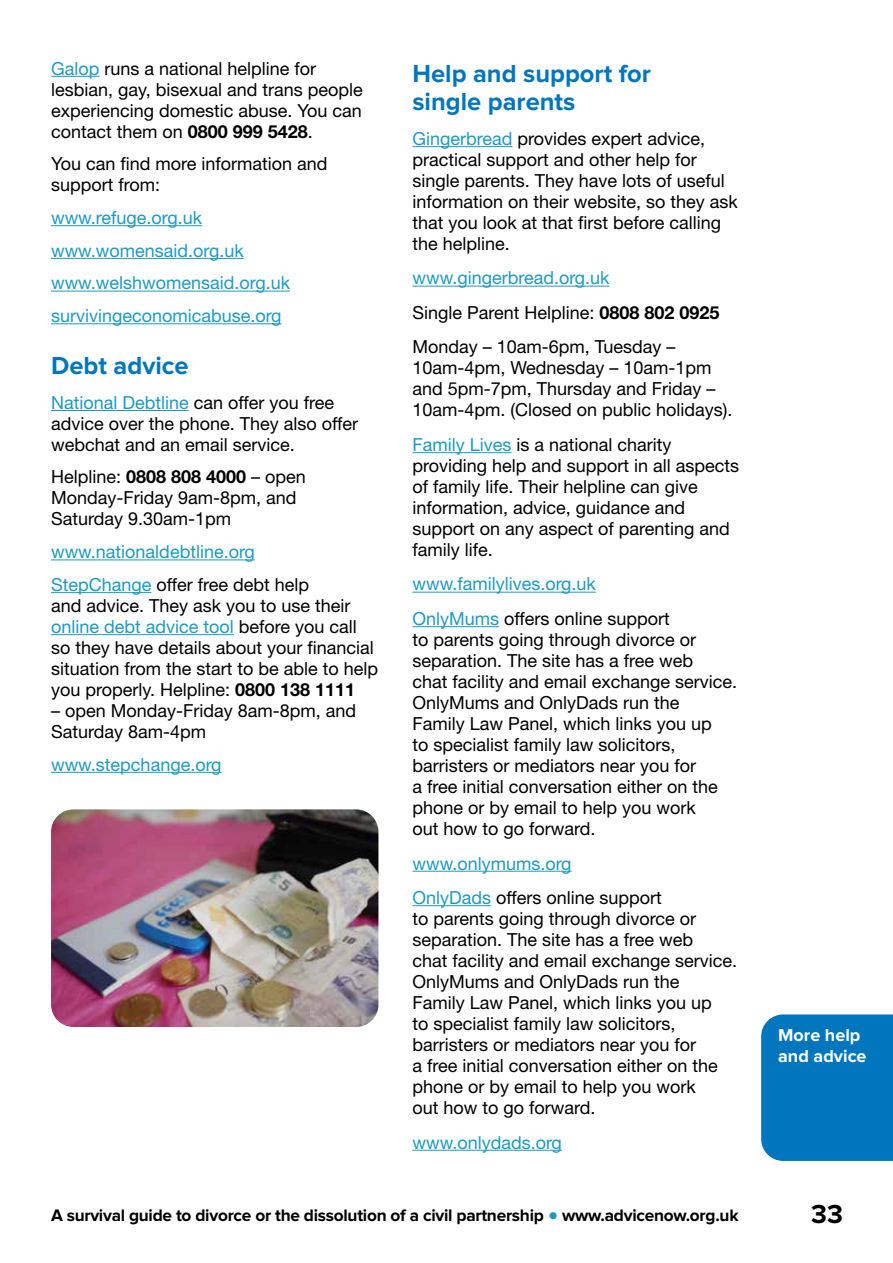
<style>
.page{position:relative;width:893px;height:1263px;background:#fff}
.page>*{position:absolute;margin:0;border:0;box-sizing:border-box;transform-origin:0 0}
.t1{font:700 27px "Proxima Nova";color:#000}
.t2{font:700 25.5px/28.5px "Proxima Nova";color:#0076be}
.t3{font:18px/21px "Helvetica Neue LT Std";color:#000}
.t4{font:18px/32.7px "Helvetica Neue LT Std";color:#1e9ac1}
.t5{font:700 18px/21px "Proxima Nova";color:#fff}
.t6{font:700 17.25px "Proxima Nova";letter-spacing:-.015em;color:#000}
.s1{color:#1e9ac1}
.s2{font-weight:700}
.s3{color:#000}
.s4{font-size:30px;color:#1e9ac1}
</style>
<div class="page">
<hr style="left:412px;top:146px;width:100px;height:1px;background:#1e9ac1">
<hr style="left:412px;top:286px;width:198px;height:1px;background:#1e9ac1">
<hr style="left:412px;top:452px;width:99px;height:1px;background:#1e9ac1">
<hr style="left:412px;top:592px;width:184px;height:1px;background:#1e9ac1">
<hr style="left:412px;top:626px;width:87px;height:1px;background:#1e9ac1">
<hr style="left:412px;top:871px;width:160px;height:1px;background:#1e9ac1">
<hr style="left:412px;top:905px;width:79px;height:1px;background:#1e9ac1">
<hr style="left:412px;top:1150px;width:150px;height:1px;background:#1e9ac1">
<hr style="left:51px;top:76px;width:48px;height:1px;background:#1e9ac1">
<hr style="left:51px;top:225px;width:151px;height:1px;background:#1e9ac1">
<hr style="left:51px;top:258px;width:193px;height:1px;background:#1e9ac1">
<hr style="left:51px;top:291px;width:239px;height:1px;background:#1e9ac1">
<hr style="left:51px;top:323px;width:231px;height:1px;background:#1e9ac1">
<hr style="left:51px;top:410px;width:138px;height:1px;background:#1e9ac1">
<hr style="left:51px;top:559px;width:204px;height:1px;background:#1e9ac1">
<hr style="left:51px;top:592px;width:100px;height:1px;background:#1e9ac1">
<hr style="left:51px;top:634px;width:183px;height:1px;background:#1e9ac1">
<hr style="left:51px;top:772px;width:170px;height:1px;background:#1e9ac1">
<img style="left:51px;top:809px;width:327px;height:218px">
<div style="left:761px;top:1014px;width:132px;height:147px;background:#0076be"></div>
<p class="t3" style="left:51px;top:57px;width:313px"><span class="s1">Galop</span> runs a national helpline for lesbian, gay, bisexual and trans people experiencing domestic abuse. You can contact them on <span class="s2">0800 999 5428</span>.</p>
<p class="t3" style="left:51px;top:153px;width:278px">You can find more information and support from:</p>
<p class="t4" style="left:51px;top:201px;width:241px">www.refuge.org.uk www.womensaid.org.uk www.welshwomensaid.org.uk survivingeconomicabuse.org</p>
<h2 class="t2" style="left:51px;top:353px;width:139px">Debt advice</h2>
<p class="t3" style="left:51px;top:392px;width:309px"><span class="s1">National Debtline</span> can offer you free advice over the phone. They also offer webchat and an email service.</p>
<p class="t3" style="left:51px;top:466px;width:256px">Helpline: <span class="s2">0808 808 4000</span> – open<br>Monday-Friday 9am-8pm, and<br>Saturday 9.30am-1pm</p>
<p class="t4" style="left:51px;top:535px;width:260px">www.nationaldebtline.org<br>StepChange <span class="s3">offer free debt help</span></p>
<p class="t3" style="left:51px;top:595px;width:329px">and advice. They ask you to use their <span class="s1">online debt advice tool</span> before you call so they have details about your financial situation from the start to be able to help you properly. Helpline: <span class="s2">0800 138 1111</span></p>
<p class="t3" style="left:51px;top:700px;width:307px">– open Monday-Friday 8am-8pm, and<br>Saturday 8am-4pm</p>
<p class="t4" style="left:51px;top:747px;width:172px">www.stepchange.org</p>
<h2 class="t2" style="left:412px;top:60px;width:240px">Help and support for single parents</h2>
<p class="t3" style="left:412px;top:128px;width:327px"><span class="s1">Gingerbread</span> provides expert advice, practical support and other help for single parents. They have lots of useful information on their website, so they ask that you look at that first before calling the helpline.</p>
<p class="t3" style="left:412px;top:260px;width:309px;line-height:34.5px"><span class="s1">www.gingerbread.org.uk<br></span>Single Parent Helpline: <span class="s2">0808 802 0925<br></span>Monday – 10am-6pm, Tuesday –</p>
<p class="t3" style="left:412px;top:357px;width:322px">10am-4pm, Wednesday – 10am-1pm and 5pm-7pm, Thursday and Friday –<br>10am-4pm. (Closed on public holidays).</p>
<p class="t3" style="left:412px;top:434px;width:328px"><span class="s1">Family Lives</span> is a national charity providing help and support in all aspects of family life. Their helpline can give information, advice, guidance and support on any aspect of parenting and family life.</p>
<p class="t4" style="left:412px;top:567px;width:259px;line-height:34.5px">www.familylives.org.uk<br>OnlyMums <span class="s3">offers online support</span></p>
<p class="t3" style="left:412px;top:629px;width:326px">to parents going through divorce or separation. The site has a free web<br>chat facility and email exchange service.<br>OnlyMums and OnlyDads run the<br>Family Law Panel, which links you up<br>to specialist family law solicitors, barristers or mediators near you for<br>a free initial conversation either on the phone or by email to help you work<br>out how to go forward.</p>
<p class="t4" style="left:412px;top:846px;width:251px;line-height:34.5px">www.onlymums.org<br>OnlyDads <span class="s3">offers online support</span></p>
<p class="t3" style="left:412px;top:908px;width:326px">to parents going through divorce or separation. The site has a free web<br>chat facility and email exchange service.<br>OnlyMums and OnlyDads run the<br>Family Law Panel, which links you up<br>to specialist family law solicitors, barristers or mediators near you for<br>a free initial conversation either on the phone or by email to help you work<br>out how to go forward.</p>
<p class="t4" style="left:412px;top:1126px;width:151px">www.onlydads.org</p>
<p class="t5" style="left:778px;top:1026px;width:90px">More help and advice</p>
<p class="t6" style="left:51px;top:1207px;width:689px">A survival guide to divorce or the dissolution of a civil partnership <span class="s4">•</span> www.advicenow.org.uk</p>
<h1 class="t1" style="left:811px;top:1202px;width:33px">33</h1>
</div>
